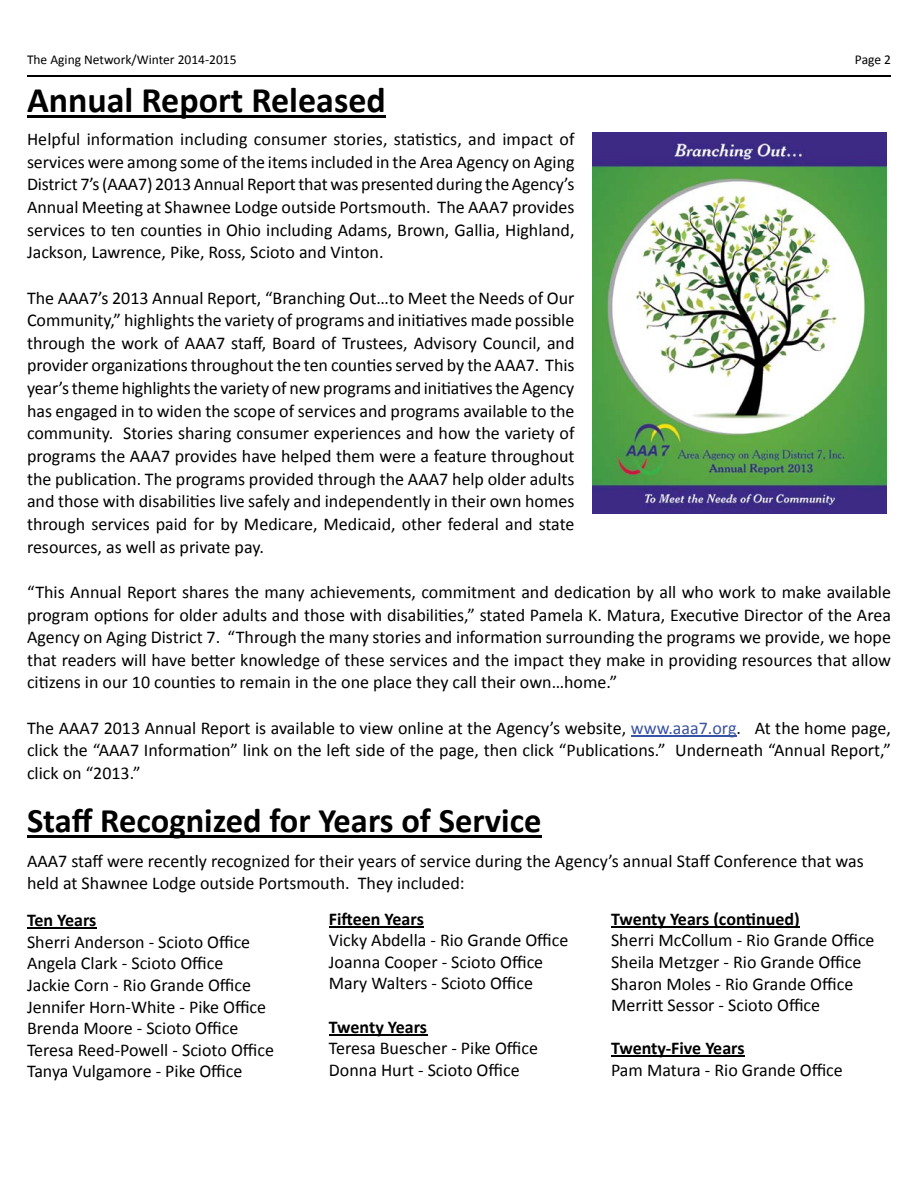
<style>
.page{position:relative;width:918px;height:1188px;background:#fff}
.page>*{position:absolute;margin:0;border:0;box-sizing:border-box;transform-origin:0 0}
.t1{font:700 36px "Calibri";color:#000}
.t2{font:700 34.5px "Calibri";color:#000}
.t3{font:18px/22.6px "Calibri";color:#000}
.t4{font:700 18px "Calibri";color:#000}
.t5{font:13.5px "Calibri";color:#000}
.s1{color:#3953a4}
</style>
<div class="page">
<hr style="left:27px;top:75px;width:864px;height:2px;background:#000">
<hr style="left:27px;top:115px;width:359px;height:2px;background:#000">
<hr style="left:631px;top:735px;width:106px;height:2px;background:#3953a4">
<img style="left:592px;top:133px;width:294px;height:380px">
<hr style="left:27px;top:835px;width:515px;height:2px;background:#000">
<hr style="left:27px;top:928px;width:69px;height:1px;background:#000">
<hr style="left:329px;top:926px;width:95px;height:1px;background:#000">
<hr style="left:329px;top:1034px;width:98px;height:1px;background:#000">
<hr style="left:611px;top:926px;width:189px;height:1px;background:#000">
<hr style="left:611px;top:1056px;width:134px;height:1px;background:#000">
<p class="t5" style="left:27px;top:51px;width:211px">The Aging Network/Winter 2014-2015</p>
<p class="t5" style="left:855px;top:51px;width:38px">Page 2</p>
<h1 class="t1" style="left:27px;top:77px;width:360px">Annual Report Released</h1>
<p class="t3" style="left:27px;top:128px;width:549px;text-align:justify">Helpful information including consumer stories, statistics, and impact of services were among some of the items included in the Area Agency on Aging District 7’s (AAA7) 2013 Annual Report that was presented during the Agency’s Annual Meeting at Shawnee Lodge outside Portsmouth. The AAA7 provides services to ten counties in Ohio including Adams, Brown, Gallia, Highland, Jackson, Lawrence, Pike, Ross, Scioto and Vinton.</p>
<p class="t3" style="left:27px;top:286px;width:549px;text-align:justify">The AAA7’s 2013 Annual Report, “Branching Out…to Meet the Needs of Our Community,” highlights the variety of programs and initiatives made possible through the work of AAA7 staff, Board of Trustees, Advisory Council, and provider organizations throughout the ten counties served by the AAA7. This year’s theme highlights the variety of new programs and initiatives the Agency has engaged in to widen the scope of services and programs available to the community. Stories sharing consumer experiences and how the variety of programs the AAA7 provides have helped them were a feature throughout the publication. The programs provided through the AAA7 help older adults and those with disabilities live safely and independently in their own homes through services paid for by Medicare, Medicaid, other federal and state resources, as well as private pay.</p>
<p class="t3" style="left:27px;top:581px;width:866px;text-align:justify">“This Annual Report shares the many achievements, commitment and dedication by all who work to make available program options for older adults and those with disabilities,” stated Pamela K. Matura, Executive Director of the Area Agency on Aging District 7. “Through the many stories and information surrounding the programs we provide, we hope that readers will have better knowledge of these services and the impact they make in providing resources that allow citizens in our 10 counties to remain in the one place they call their own…home.”</p>
<p class="t3" style="left:27px;top:717px;width:866px;text-align:justify">The AAA7 2013 Annual Report is available to view online at the Agency’s website, <span class="s1">www.aaa7.org</span>. At the home page, click the “AAA7 Information” link on the left side of the page, then click “Publications.” Underneath “Annual Report,” click on “2013.”</p>
<h2 class="t2" style="left:27px;top:799px;width:516px">Staff Recognized for Years of Service</h2>
<p class="t3" style="left:27px;top:851px;width:838px;line-height:21.6px">AAA7 staff were recently recognized for their years of service during the Agency’s annual Staff Conference that was held at Shawnee Lodge outside Portsmouth. They included:</p>
<p class="t4" style="left:27px;top:909px;width:71px">Ten Years</p>
<p class="t3" style="left:27px;top:931px;width:249px;line-height:21.6px">Sherri Anderson - Scioto Office<br>Angela Clark - Scioto Office<br>Jackie Corn - Rio Grande Office<br>Jennifer Horn-White - Pike Office<br>Brenda Moore - Scioto Office<br>Teresa Reed-Powell - Scioto Office<br>Tanya Vulgamore - Pike Office</p>
<p class="t4" style="left:329px;top:907px;width:96px">Fifteen Years</p>
<p class="t3" style="left:329px;top:930px;width:241px;line-height:21.6px">Vicky Abdella - Rio Grande Office<br>Joanna Cooper - Scioto Office<br>Mary Walters - Scioto Office</p>
<p class="t4" style="left:329px;top:1015px;width:100px">Twenty Years</p>
<p class="t3" style="left:329px;top:1038px;width:211px;line-height:21.6px">Teresa Buescher - Pike Office<br>Donna Hurt - Scioto Office</p>
<p class="t4" style="left:611px;top:907px;width:190px">Twenty Years (continued)</p>
<p class="t3" style="left:611px;top:930px;width:265px;line-height:21.6px">Sherri McCollum - Rio Grande Office Sheila Metzger - Rio Grande Office Sharon Moles - Rio Grande Office Merritt Sessor - Scioto Office</p>
<p class="t4" style="left:611px;top:1037px;width:135px">Twenty-Five Years</p>
<p class="t3" style="left:611px;top:1059px;width:233px">Pam Matura - Rio Grande Office</p>
</div>
